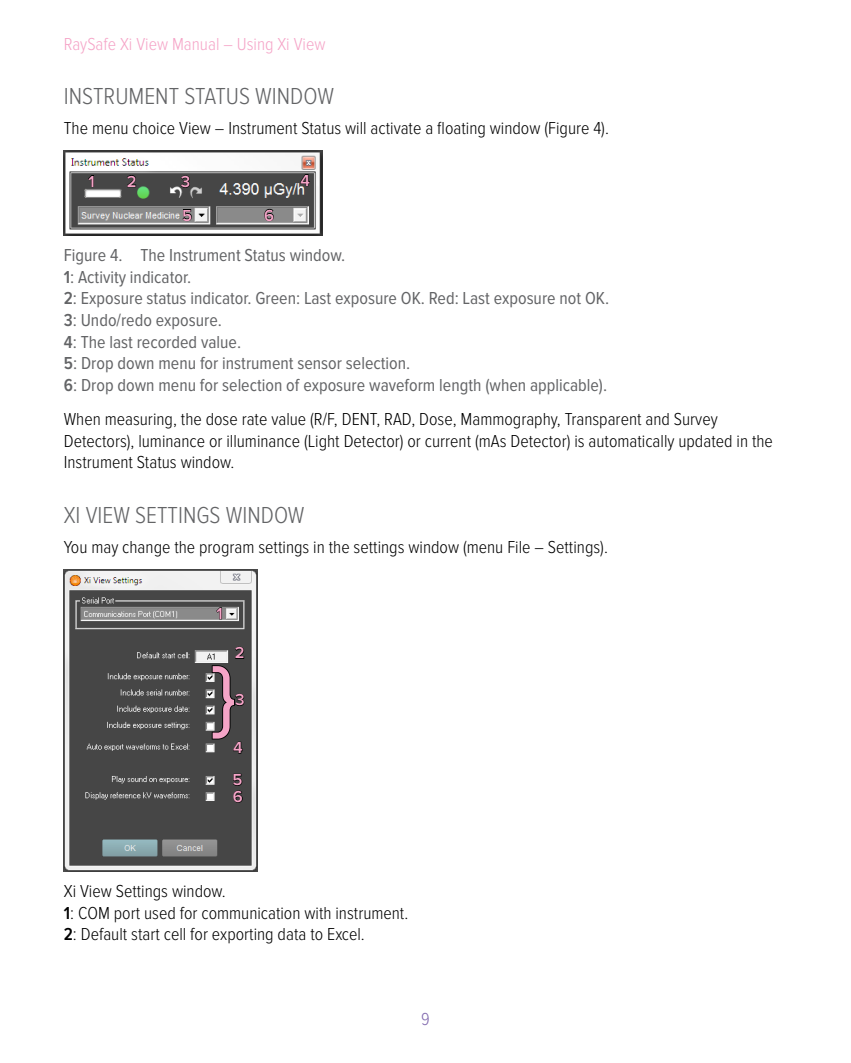
<style>
.page{position:relative;width:851px;height:1063px;background:#fff}
.page>*{position:absolute;margin:0;border:0;box-sizing:border-box;transform-origin:0 0}
.t1{font:600 83.55px "Proxima Nova";color:#f5a4c7}
.t2{font:300 24px "Proxima Nova Cond";color:#636466}
.t3{font:300 18px/21.6px "Proxima Nova Cond";color:#000}
.t4{font:18px/21.6px "Proxima Nova Cond";color:#636466}
.t5{font:300 18px "Proxima Nova Cond";color:#f5a4c7}
.t6{font:300 18px "Proxima Nova Cond";color:#826aaf}
.t7{font:600 16.5px/32.1px "Proxima Nova";color:#f5a4c7}
.s1{font-weight:600}
</style>
<div class="page">
<img style="left:64px;top:150px;width:258px;height:85px">
<svg style="left:87px;top:175px;width:7px;height:12px"></svg>
<svg style="left:126px;top:175px;width:10px;height:12px"></svg>
<svg style="left:180px;top:175px;width:10px;height:13px"></svg>
<svg style="left:300px;top:174px;width:10px;height:12px"></svg>
<svg style="left:182px;top:209px;width:10px;height:12px"></svg>
<svg style="left:264px;top:209px;width:10px;height:12px"></svg>
<img style="left:64px;top:569px;width:193px;height:302px">
<svg style="left:215px;top:607px;width:7px;height:13px"></svg>
<svg style="left:232px;top:774px;width:11px;height:29px"></svg>
<svg style="left:211px;top:646px;width:33px;height:108px;background:#4c4c4c"></svg>
<p class="t5" style="left:64px;top:34px;width:263px">RaySafe Xi View Manual – Using Xi View</p>
<h2 class="t2" style="left:64px;top:83px;width:271px">Instrum ent Status window</h2>
<p class="t3" style="left:64px;top:118px;width:546px">The menu choice View – Instrument Status will activate a floating window (Figure 4).</p>
<p class="t7" style="left:88px;top:165px;width:8px">1</p>
<p class="t7" style="left:127px;top:165px;width:11px">2</p>
<p class="t7" style="left:181px;top:166px;width:11px">3</p>
<p class="t7" style="left:300px;top:164px;width:11px">4</p>
<p class="t7" style="left:182px;top:199px;width:11px">5</p>
<p class="t7" style="left:264px;top:199px;width:11px">6</p>
<p class="t4" style="left:64px;top:245px;width:547px">Figure 4. The Instrument Status window.<br><span class="s1">1</span>: Activity indicator.<br><span class="s1">2</span>: Exposure status indicator. Green: Last exposure OK. Red: Last exposure not OK.<br><span class="s1">3</span>: Undo/redo exposure.<br><span class="s1">4</span>: The last recorded value.<br><span class="s1">5</span>: Drop down menu for instrument sensor selection.<br><span class="s1">6</span>: Drop down menu for selection of exposure waveform length (when applicable).</p>
<p class="t3" style="left:64px;top:409px;width:288px">When measuring, the dose rate value (R/F, DENT</p>
<p class="t3" style="left:64px;top:409px;width:710px;text-indent:312px">, RAD, Dose, Mammography, Transparent and Survey<br>Detectors), luminance or illuminance (Light Detector) or current (mAs Detector) is automatically updated in the<br>Instrument Status window.</p>
<h2 class="t2" style="left:64px;top:501px;width:242px">Xi View Settings window</h2>
<p class="t3" style="left:64px;top:536px;width:545px">You may change the program settings in the settings window (menu File – Settings).</p>
<p class="t7" style="left:216px;top:598px;width:8px">1</p>
<p class="t7" style="left:235px;top:637px;width:11px">2</p>
<p class="t7" style="left:235px;top:684px;width:11px">3</p>
<p class="t7" style="left:232px;top:732px;width:12px">4<br>5</p>
<p class="t7" style="left:233px;top:781px;width:11px">6</p>
<h1 class="t1" style="left:211px;top:647px;width:25px">}</h1>
<p class="t3" style="left:64px;top:881px;width:346px">Xi View Settings window.<br><span class="s1">1</span>: COM port used for communication with instrument.<br><span class="s1">2</span>: Default start cell for exporting data to Excel.</p>
<p class="t6" style="left:421px;top:1009px;width:10px">9</p>
</div>
